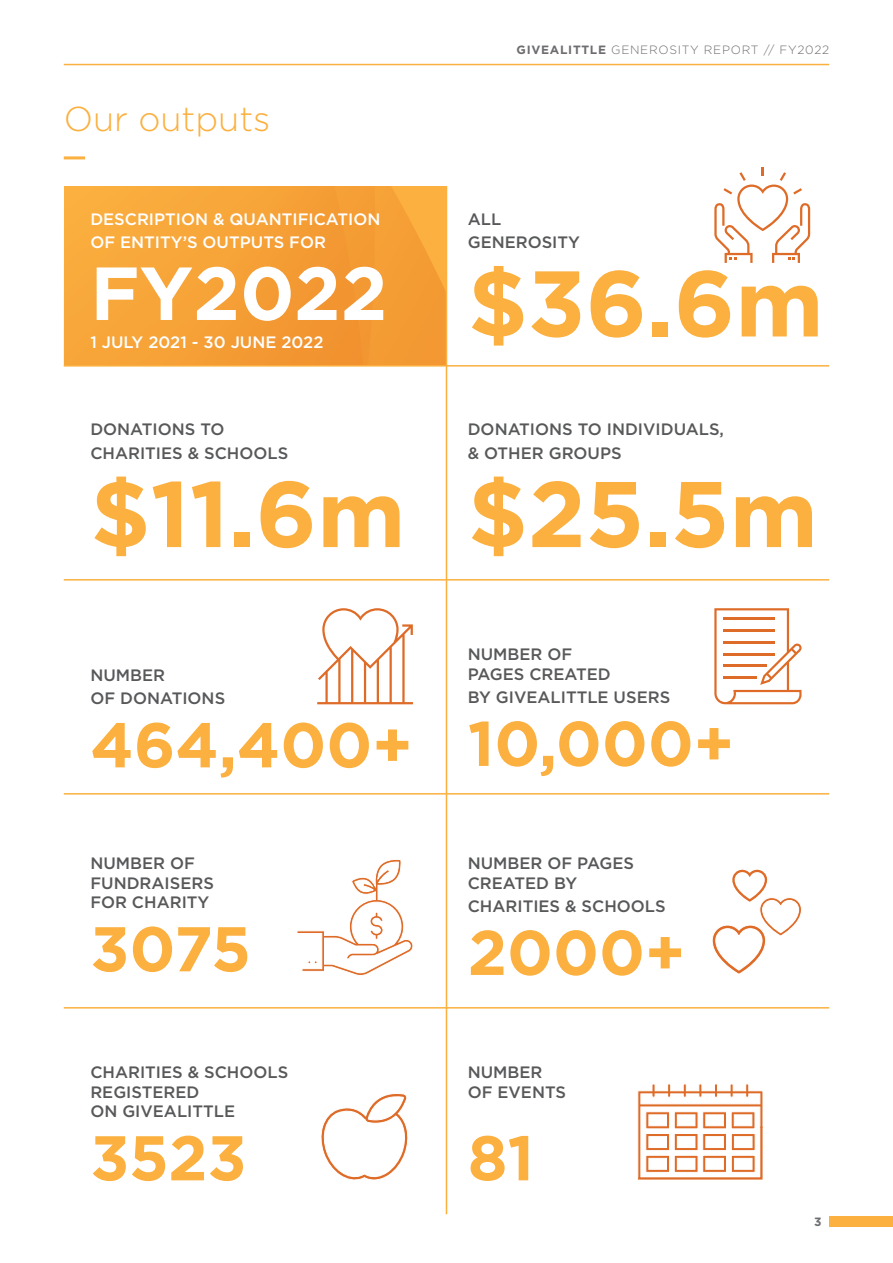
<style>
.page{position:relative;width:893px;height:1263px;background:#fff}
.page>*{position:absolute;margin:0;border:0;box-sizing:border-box;transform-origin:0 0}
.t1{font:700 93px "Gotham";color:#fbb03f}
.t2{font:700 75px "Gotham";color:#fff}
.t3{font:700 63px "Gotham";color:#fbb03f}
.t4{font:300 34.5px "Gotham";color:#fbb03f}
.t5{font:500 16.5px/19.8px "Gotham";color:#57585a}
.t6{font:500 16.5px/23.4px "Gotham";color:#fff}
.t7{font:300 12px "Gotham";letter-spacing:.06em;color:#6c6d70}
.t8{font:700 12px "Gotham";color:#6c6d70}
.s1{font-weight:700}
</style>
<div class="page">
<hr style="left:64px;top:64px;width:765px;height:1px;background:#fbb03f">
<div style="left:829px;top:1216px;width:64px;height:10px;background:#fbb03f"></div>
<div style="left:64px;top:186px;width:62px;height:179px;background:#f9aa3c"></div>
<svg style="left:126px;top:186px;width:320px;height:179px;background:#f59f36"></svg>
<hr style="left:64px;top:365px;width:765px;height:2px;background:#fbb03f">
<hr style="left:64px;top:579px;width:765px;height:2px;background:#fbb03f">
<hr style="left:64px;top:793px;width:765px;height:1px;background:#fbb03f">
<hr style="left:64px;top:1007px;width:765px;height:1px;background:#fbb03f">
<hr style="left:446px;top:186px;width:1px;height:1028px;background:#fbb03f">
<svg style="left:317px;top:608px;width:96px;height:96px"></svg>
<svg style="left:714px;top:608px;width:88px;height:96px"></svg>
<svg style="left:714px;top:167px;width:96px;height:96px"></svg>
<svg style="left:637px;top:1084px;width:126px;height:96px"></svg>
<svg style="left:297px;top:859px;width:116px;height:117px"></svg>
<svg style="left:712px;top:870px;width:90px;height:104px"></svg>
<svg style="left:321px;top:1093px;width:87px;height:87px"></svg>
<hr style="left:64px;top:156px;width:21px;height:3px;background:#fbb03f">
<p class="t4" style="left:64px;top:97px;width:208px">Our outputs</p>
<p class="t6" style="left:90px;top:207px;width:292px">DESCRIPTION &amp; QUANTIFICATION<br>OF ENTITY’S OUTPUTS FOR</p>
<p class="t2" style="left:90px;top:244px;width:299px">FY2022</p>
<p class="t6" style="left:90px;top:330px;width:235px">1 JULY 2021 - 30 JUNE 2022</p>
<p class="t5" style="left:90px;top:417px;width:199px;line-height:23.4px">DONATIONS TO<br>CHARITIES &amp; SCHOOLS</p>
<p class="t1" style="left:90px;top:452px;width:317px">$11.6m</p>
<p class="t5" style="left:90px;top:663px;width:136px;line-height:23.4px">NUMBER<br>OF DONATIONS</p>
<p class="t3" style="left:90px;top:703px;width:324px">464,400+</p>
<p class="t5" style="left:90px;top:853px;width:125px">NUMBER OF<br>FUNDRAISERS<br>FOR CHARITY</p>
<p class="t3" style="left:90px;top:907px;width:162px">3075</p>
<p class="t5" style="left:90px;top:1062px;width:199px">CHARITIES &amp; SCHOOLS<br>REGISTERED<br>ON GIVEALITTLE</p>
<p class="t3" style="left:90px;top:1116px;width:158px">3523</p>
<p class="t7" style="left:516px;top:43px;width:314px"><span class="s1">GIVEALITTLE</span> GENEROSITY REPORT // FY2022</p>
<p class="t5" style="left:468px;top:207px;width:114px;line-height:23.4px">ALL<br>GENEROSITY</p>
<p class="t1" style="left:468px;top:242px;width:357px">$36.6m</p>
<p class="t5" style="left:468px;top:417px;width:258px;line-height:23.4px">DONATIONS TO INDIVIDUALS, &amp; OTHER GROUPS</p>
<p class="t1" style="left:468px;top:452px;width:352px">$25.5m</p>
<p class="t5" style="left:468px;top:644px;width:145px">NUMBER OF<br>PAGES CREATED</p>
<p class="t5" style="left:468px;top:687px;width:204px">BY GIVEALITTLE USERS</p>
<p class="t3" style="left:468px;top:702px;width:268px">10,000+</p>
<p class="t5" style="left:468px;top:853px;width:168px">NUMBER OF PAGES<br>CREATED BY</p>
<p class="t5" style="left:468px;top:896px;width:199px">CHARITIES &amp; SCHOOLS</p>
<p class="t3" style="left:468px;top:911px;width:219px">2000+</p>
<p class="t5" style="left:468px;top:1062px;width:100px">NUMBER<br>OF EVENTS</p>
<p class="t3" style="left:468px;top:1116px;width:68px">81</p>
<p class="t8" style="left:814px;top:1213px;width:9px">3</p>
</div>
